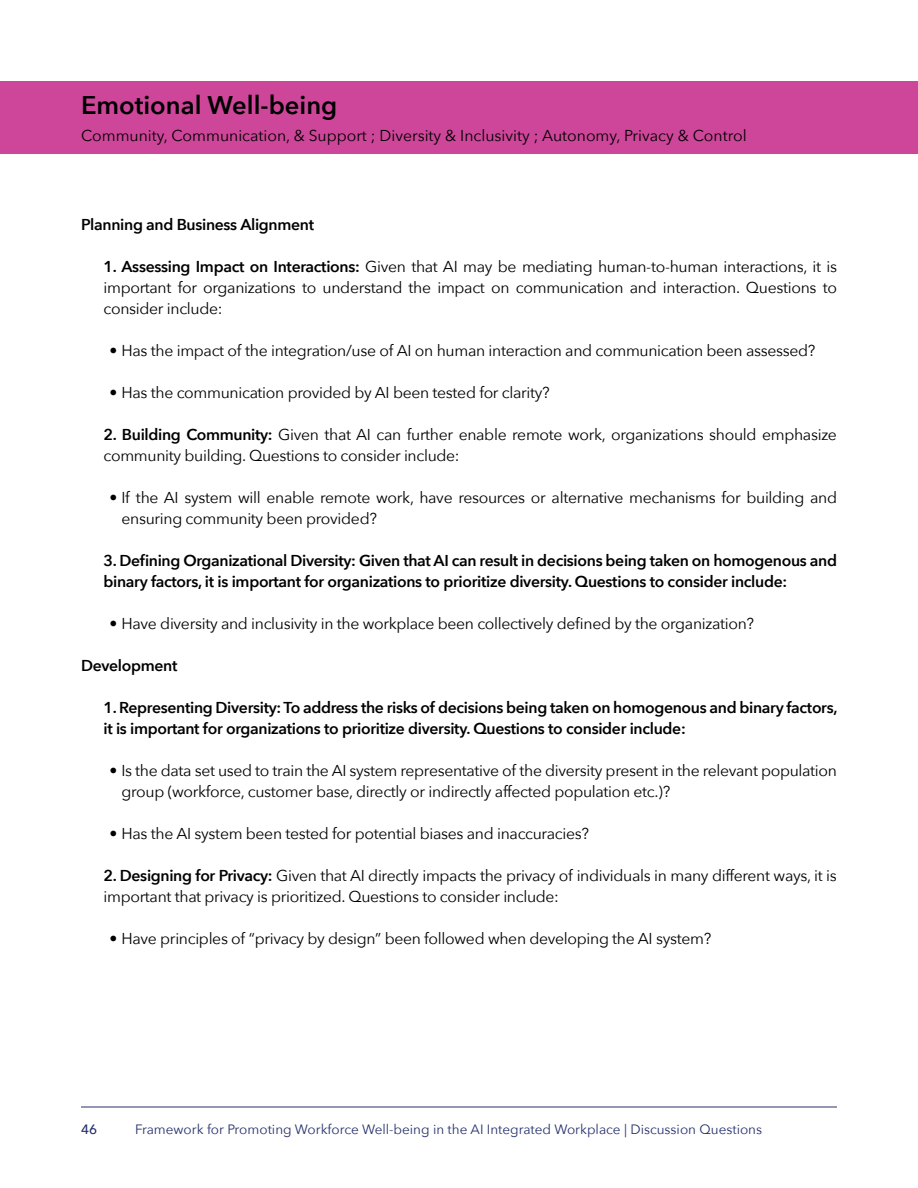
<style>
.page{position:relative;width:918px;height:1188px;background:#fff}
.page>*{position:absolute;margin:0;border:0;box-sizing:border-box;transform-origin:0 0}
.t1{font:600 25.5px "Avenir Next";color:#000}
.t2{font:15.75px/21px "Avenir Next";letter-spacing:-.02em;color:#000}
.t3{font:600 15.75px/21px "Avenir Next";letter-spacing:-.02em;color:#000}
.t4{font:15.75px "Avenir Next";color:#000}
.t5{font:13.5px "Avenir Next";color:#26306d}
.t6{font:500 13.5px "Avenir Next";color:#26306d}
.s1{font-weight:600}
</style>
<div class="page">
<hr style="left:81px;top:1107px;width:756px;height:1px;background:#26306d">
<div style="left:0;top:81px;width:918px;height:72px;background:#ce4699"></div>
<h1 class="t1" style="left:81px;top:83px;width:258px">Emotional Well-being</h1>
<p class="t4" style="left:81px;top:122px;width:667px">Community, Communication, &amp; Support ; Diversity &amp; Inclusivity ; Autonomy, Privacy &amp; Control</p>
<p class="t3" style="left:81px;top:213px;width:235px">Planning and Business Alignment</p>
<p class="t2" style="left:104px;top:255px;width:735px;text-align:justify"><span class="s1">1. Assessing Impact on Interactions:</span> Given that AI may be mediating human-to-human interactions, it is important for organizations to understand the impact on communication and interaction. Questions to consider include:</p>
<p class="t2" style="left:110px;top:339px;width:708px"><span class="s1">•</span> Has the impact of the integration/use of AI on human interaction and communication been assessed?</p>
<p class="t2" style="left:110px;top:381px;width:442px"><span class="s1">•</span> Has the communication provided by AI been tested for clarity?</p>
<p class="t2" style="left:104px;top:423px;width:735px"><span class="s1">2. Building Community:</span> Given that AI can further enable remote work, organizations should emphasize community building. Questions to consider include:</p>
<p class="t2" style="left:122px;top:486px;width:717px;text-indent:-12px"><span class="s1">•</span> If the AI system will enable remote work, have resources or alternative mechanisms for building and ensuring community been provided?</p>
<p class="t3" style="left:104px;top:549px;width:735px">3. Defining Organizational Diversity: Given that AI can result in decisions being taken on homogenous and binary factors, it is important for organizations to prioritize diversity. Questions to consider include:</p>
<p class="t2" style="left:110px;top:612px;width:646px"><span class="s1">•</span> Have diversity and inclusivity in the workplace been collectively defined by the organization?</p>
<p class="t3" style="left:81px;top:654px;width:98px">Development</p>
<p class="t3" style="left:104px;top:696px;width:735px">1. Representing Diversity: To address the risks of decisions being taken on homogenous and binary factors, it is important for organizations to prioritize diversity. Questions to consider include:</p>
<p class="t2" style="left:122px;top:759px;width:717px;text-indent:-12px"><span class="s1">•</span> Is the data set used to train the AI system representative of the diversity present in the relevant population group (workforce, customer base, directly or indirectly affected population etc.)?</p>
<p class="t2" style="left:110px;top:822px;width:481px"><span class="s1">•</span> Has the AI system been tested for potential biases and inaccuracies?</p>
<p class="t2" style="left:104px;top:864px;width:735px"><span class="s1">2. Designing for Privacy:</span> Given that AI directly impacts the privacy of individuals in many different ways, it is important that privacy is prioritized. Questions to consider include:</p>
<p class="t2" style="left:110px;top:927px;width:603px"><span class="s1">•</span> Have principles of “privacy by design” been followed when developing the AI system?</p>
<p class="t6" style="left:81px;top:1118px;width:18px">46</p>
<p class="t5" style="left:135px;top:1118px;width:629px">Framework for Promoting Workforce Well-being in the AI Integrated Workplace | Discussion Questions</p>
</div>
